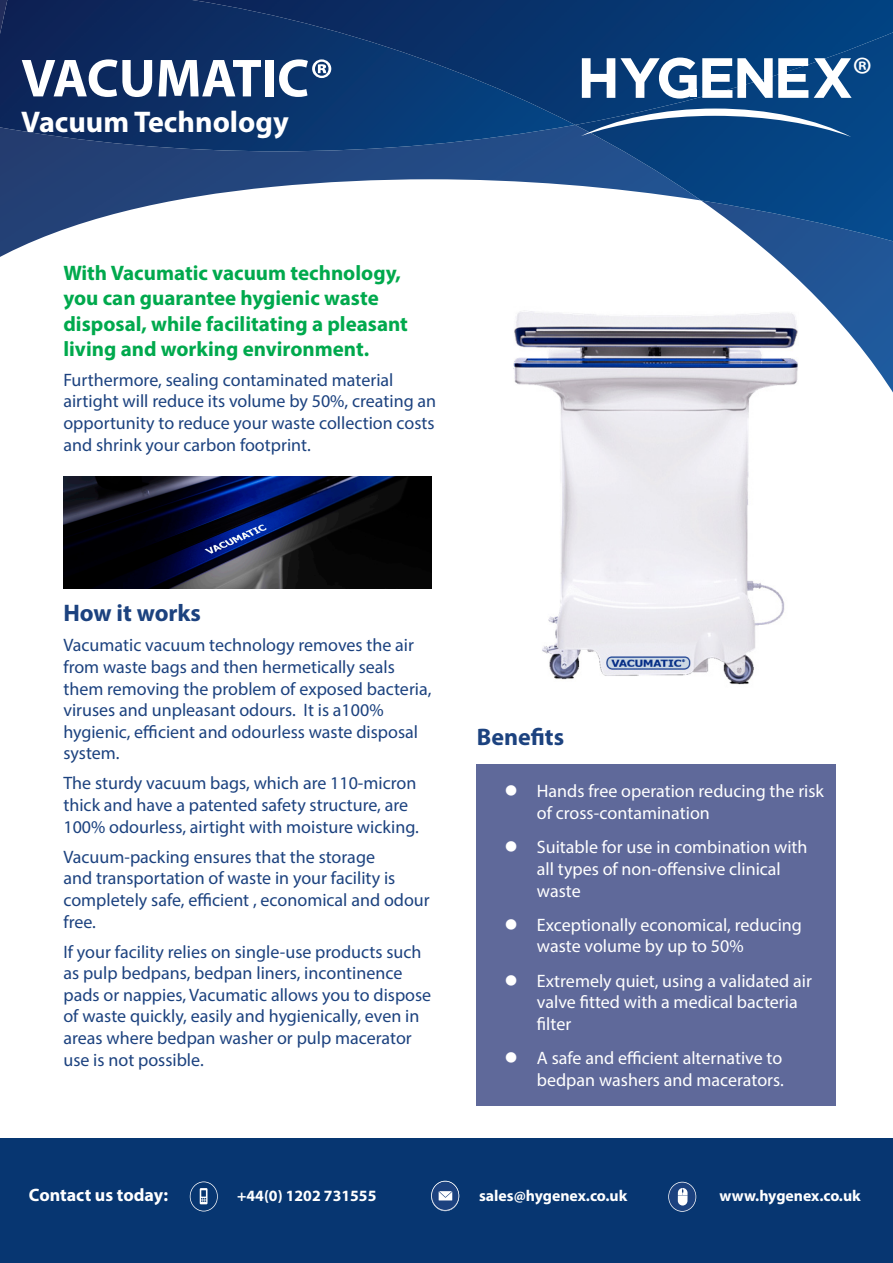
<style>
.page{position:relative;width:893px;height:1263px;background:#fff}
.page>*{position:absolute;margin:0;border:0;box-sizing:border-box;transform-origin:0 0}
.t1{font:700 54px "Myriad Pro";color:#fff}
.t2{font:48.75px "Myriad Pro";color:#fff}
.t3{font:700 30px "Myriad Pro";color:#fff}
.t4{font:700 24px "Myriad Pro";color:#1c427f}
.t5{font:700 21px/25.2px "Myriad Pro";color:#00a94d}
.t6{font:18px/21.6px "Myriad Pro";color:#1c427f}
.t7{font:18px/21.6px "Myriad Pro";color:#fff}
.t8{font:700 18px "Myriad Pro";color:#fff}
.t9{font:700 15.75px "Myriad Pro";color:#fff}
</style>
<div class="page">
<div style="left:0;top:1138px;width:893px;height:125px;background:#073671"></div>
<svg style="left:190px;top:1181px;width:28px;height:30px"></svg>
<svg style="left:668px;top:1182px;width:28px;height:30px"></svg>
<svg style="left:431px;top:1181px;width:28px;height:30px"></svg>
<img style="left:0;top:151px;width:575px;height:106px">
<img style="left:0;top:0;width:575px;height:151px">
<img style="left:754px;top:241px;width:139px;height:152px">
<img style="left:575px;top:125px;width:318px;height:116px">
<img style="left:65px;top:0;width:828px;height:125px">
<svg style="left:814px;top:58px;width:38px;height:40px"></svg>
<svg style="left:582px;top:58px;width:226px;height:41px"></svg>
<svg style="left:581px;top:109px;width:270px;height:28px"></svg>
<div style="left:477px;top:764px;width:359px;height:342px;background:#5f699a"></div>
<img style="left:63px;top:476px;width:368px;height:112px">
<img style="left:513px;top:289px;width:295px;height:396px">
<h1 class="t1" style="left:21px;top:43px;width:314px">VACUMATIC®</h1>
<h2 class="t2" style="left:852px;top:44px;width:22px">®</h2>
<h3 class="t3" style="left:21px;top:103px;width:269px">Vacuum Technology</h3>
<p class="t5" style="left:63px;top:260px;width:346px">With Vacumatic vacuum technology, you can guarantee hygienic waste disposal, while facilitating a pleasant living and working environment.</p>
<p class="t6" style="left:63px;top:369px;width:374px">Furthermore, sealing contaminated material airtight will reduce its volume by 50%, creating an opportunity to reduce your waste collection costs and shrink your carbon footprint.</p>
<p class="t4" style="left:63px;top:597px;width:139px">How it works</p>
<p class="t6" style="left:63px;top:634px;width:370px">Vacumatic vacuum technology removes the air from waste bags and then hermetically seals them removing the problem of exposed bacteria, viruses and unpleasant odours. It is a100% hygienic, efficient and odourless waste disposal system.</p>
<p class="t6" style="left:63px;top:772px;width:357px">The sturdy vacuum bags, which are 110-micron thick and have a patented safety structure, are<br>100% odourless, airtight with moisture wicking.</p>
<p class="t6" style="left:63px;top:846px;width:368px">Vacuum-packing ensures that the storage<br>and transportation of waste in your facility is completely safe, efficient , economical and odour free.</p>
<p class="t6" style="left:63px;top:940px;width:369px">If your facility relies on single-use products such as pulp bedpans, bedpan liners, incontinence pads or nappies, Vacumatic allows you to dispose of waste quickly, easily and hygienically, even in areas where bedpan washer or pulp macerator use is not possible.</p>
<p class="t4" style="left:477px;top:721px;width:89px">Benefits</p>
<p class="t7" style="left:537px;top:780px;width:289px">Hands free operation reducing the risk of cross-contamination</p>
<p class="t7" style="left:537px;top:836px;width:272px">Suitable for use in combination with all types of non-offensive clinical waste</p>
<p class="t7" style="left:537px;top:914px;width:267px">Exceptionally economical, reducing waste volume by up to 50%</p>
<p class="t7" style="left:537px;top:970px;width:277px">Extremely quiet, using a validated air valve fitted with a medical bacteria filter</p>
<p class="t7" style="left:537px;top:1047px;width:248px">A safe and efficient alternative to bedpan washers and macerators.</p>
<p class="t8" style="left:29px;top:1183px;width:141px">Contact us today:</p>
<p class="t9" style="left:237px;top:1185px;width:141px">+44(0) 1202 731555</p>
<p class="t9" style="left:479px;top:1185px;width:150px">sales@hygenex.co.uk</p>
<p class="t9" style="left:720px;top:1185px;width:143px">www.hygenex.co.uk</p>
</div>
